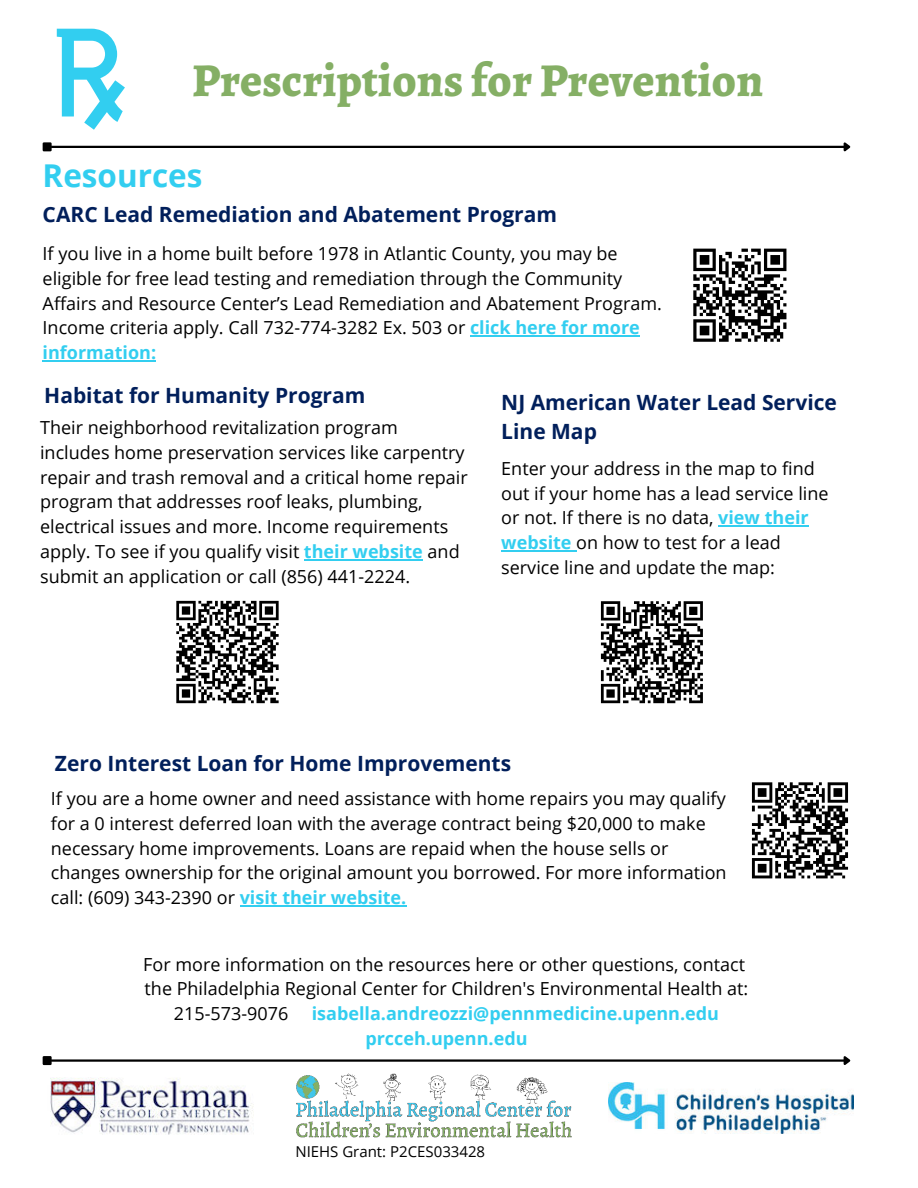
<style>
.page{position:relative;width:918px;height:1188px;background:#fff}
.page>*{position:absolute;margin:0;border:0;box-sizing:border-box;transform-origin:0 0}
.t1{font:800 47.25px "Alegreya";color:#85af65}
.t2{font:700 31.5px "Open Sans";color:#32cef0}
.t3{font:700 21px/29.2px "Open Sans";color:#011f5b}
.t4{font:18px/24.8px "Open Sans";color:#000}
.t5{font:700 18px/24.8px "Open Sans";color:#32cef0}
.t6{font:15px "Open Sans";color:#000}
.s1{font-weight:700;color:#32cef0}
</style>
<div class="page">
<img style="left:296px;top:1074px;width:275px;height:64px">
<img style="left:50px;top:1077px;width:203px;height:58px">
<img style="left:609px;top:1083px;width:245px;height:51px">
<hr style="left:51px;top:1059px;width:793px;height:3px;background:#000">
<div style="left:44px;top:1057px;width:7px;height:7px;background:#000"></div>
<div style="left:43px;top:1056px;width:9px;height:9px;border:2px solid #000"></div>
<svg style="left:842px;top:1056px;width:9px;height:9px"></svg>
<hr style="left:51px;top:146px;width:793px;height:2px;background:#000">
<div style="left:44px;top:144px;width:7px;height:6px;background:#000"></div>
<div style="left:43px;top:142px;width:9px;height:9px;border:2px solid #000"></div>
<svg style="left:842px;top:142px;width:9px;height:10px"></svg>
<svg style="left:57px;top:29px;width:68px;height:101px"></svg>
<hr style="left:240px;top:905px;width:166px;height:1px;background:#32cef0">
<hr style="left:470px;top:335px;width:170px;height:2px;background:#32cef0">
<hr style="left:43px;top:360px;width:113px;height:1px;background:#32cef0">
<hr style="left:718px;top:526px;width:91px;height:1px;background:#32cef0">
<hr style="left:501px;top:550px;width:75px;height:1px;background:#32cef0">
<svg style="left:693px;top:248px;width:94px;height:94px"></svg>
<svg style="left:600px;top:601px;width:103px;height:103px"></svg>
<svg style="left:176px;top:600px;width:103px;height:104px"></svg>
<hr style="left:304px;top:559px;width:119px;height:1px;background:#32cef0">
<svg style="left:751px;top:782px;width:97px;height:97px"></svg>
<h1 class="t1" style="left:192px;top:46px;width:573px">Prescriptions for Prevention</h1>
<h2 class="t2" style="left:43px;top:153px;width:161px">Resources</h2>
<p class="t3" style="left:43px;top:199px;width:516px">CARC Lead Remediation and Abatement Program</p>
<p class="t4" style="left:43px;top:241px;width:621px">If you live in a home built before 1978 in Atlantic County, you may be eligible for free lead testing and remediation through the Community Affairs and Resource Center’s Lead Remediation and Abatement Program.<br>Income criteria apply. Call 732-774-3282 Ex. 503 or <span class="s1">click here for more information:</span></p>
<p class="t3" style="left:501px;top:387px;width:337px">NJ American Water Lead Service<br>Line Map</p>
<p class="t4" style="left:501px;top:456px;width:329px">Enter your address in the map to find out if your home has a lead service line or not. If there is no data, <span class="s1">view their website</span> on how to test for a lead service line and update the map:</p>
<p class="t3" style="left:44px;top:380px;width:323px">Habitat for Humanity Program</p>
<p class="t4" style="left:40px;top:415px;width:429px">Their neighborhood revitalization program includes home preservation services like carpentry repair and trash removal and a critical home repair program that addresses roof leaks, plumbing, electrical issues and more. Income requirements apply. To see if you qualify visit <span class="s1">their website</span> and submit an application or call (856) 441-2224.</p>
<p class="t3" style="left:55px;top:748px;width:458px">Zero Interest Loan for Home Improvements</p>
<p class="t4" style="left:51px;top:786px;width:677px">If you are a home owner and need assistance with home repairs you may qualify for a 0 interest deferred loan with the average contract being $20,000 to make necessary home improvements. Loans are repaid when the house sells or changes ownership for the original amount you borrowed. For more information call: (609) 343-2390 or <span class="s1">visit their website.</span></p>
<p class="t4" style="left:143px;top:951px;width:603px">For more information on the resources here or other questions, contact</p>
<p class="t4" style="left:145px;top:976px;width:605px">the Philadelphia Regional Center for Children's Environmental Health at:</p>
<p class="t4" style="left:174px;top:1001px;width:116px">215-573-9076</p>
<p class="t5" style="left:365px;top:1001px;width:355px;text-indent:-54px">isabella.andreozzi@pennmedicine.upenn.edu prcceh.upenn.edu</p>
<p class="t6" style="left:295px;top:1141px;width:191px">NIEHS Grant: P2CES033428</p>
</div>
